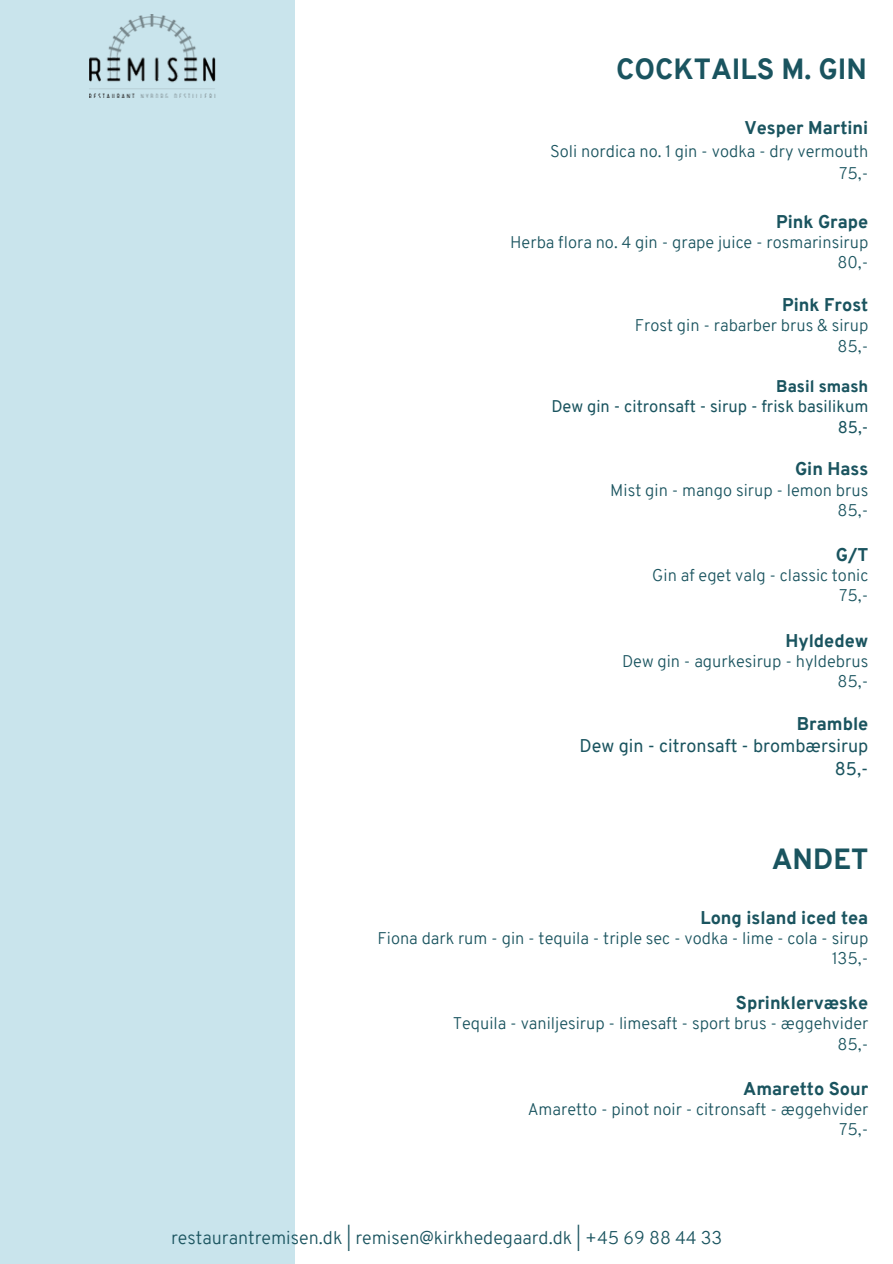
<style>
.page{position:relative;width:893px;height:1264px;background:#fff}
.page>*{position:absolute;margin:0;border:0;box-sizing:border-box;transform-origin:0 0}
.t1{font:800 28.5px "Overpass";color:#1a545f}
.t2{font:800 18px "Overpass";color:#1a545f}
.t3{font:300 18px "Overpass";color:#1a545f}
.t4{font:18px "Overpass";color:#1a545f}
.t5{font:300 16.5px "Overpass";color:#1a545f}
.t6{font:16.5px "Overpass";color:#1a545f}
.t7{font:800 16.5px "Overpass";color:#1a545f}
</style>
<div class="page">
<div style="left:0;top:0;width:295px;height:1263px;background:#c9e4ec"></div>
<img style="left:89px;top:14px;width:126px;height:83px">
<p class="t1" style="left:616px;top:58px;width:252px">COCKTAILS M. GIN</p>
<p class="t2" style="left:744px;top:121px;width:125px">Vesper Martini</p>
<p class="t5" style="left:550px;top:144px;width:320px">Soli nordica no. 1 gin - vodka - dry vermouth</p>
<p class="t5" style="left:839px;top:167px;width:31px">75,-</p>
<p class="t2" style="left:776px;top:214px;width:94px">Pink Grape</p>
<p class="t5" style="left:510px;top:236px;width:359px">Herba flora no. 4 gin - grape juice - rosmarinsirup</p>
<p class="t5" style="left:837px;top:256px;width:32px">80,-</p>
<p class="t2" style="left:782px;top:297px;width:88px">Pink Frost</p>
<p class="t5" style="left:634px;top:319px;width:235px">Frost gin - rabarber brus &amp; sirup</p>
<p class="t5" style="left:837px;top:339px;width:32px">85,-</p>
<p class="t7" style="left:776px;top:380px;width:93px">Basil smash</p>
<p class="t6" style="left:551px;top:400px;width:318px">Dew gin - citronsaft - sirup - frisk basilikum</p>
<p class="t6" style="left:837px;top:420px;width:32px">85,-</p>
<p class="t2" style="left:795px;top:462px;width:75px">Gin Hass</p>
<p class="t5" style="left:610px;top:483px;width:259px">Mist gin - mango sirup - lemon brus</p>
<p class="t5" style="left:837px;top:503px;width:32px">85,-</p>
<p class="t2" style="left:835px;top:547px;width:34px">G/T</p>
<p class="t5" style="left:652px;top:569px;width:217px">Gin af eget valg - classic tonic</p>
<p class="t5" style="left:839px;top:589px;width:31px">75,-</p>
<p class="t2" style="left:785px;top:633px;width:84px">Hyldedew</p>
<p class="t5" style="left:622px;top:654px;width:248px">Dew gin - agurkesirup - hyldebrus</p>
<p class="t5" style="left:837px;top:674px;width:32px">85,-</p>
<p class="t2" style="left:796px;top:716px;width:73px">Bramble</p>
<p class="t4" style="left:579px;top:738px;width:290px">Dew gin - citronsaft - brombærsirup</p>
<p class="t4" style="left:834px;top:761px;width:35px">85,-</p>
<p class="t1" style="left:771px;top:847px;width:98px">ANDET</p>
<p class="t2" style="left:700px;top:910px;width:169px">Long island iced tea</p>
<p class="t5" style="left:377px;top:931px;width:492px">Fiona dark rum - gin - tequila - triple sec - vodka - lime - cola - sirup</p>
<p class="t5" style="left:831px;top:951px;width:38px">135,-</p>
<p class="t2" style="left:735px;top:995px;width:134px">Sprinklervæske</p>
<p class="t5" style="left:452px;top:1017px;width:417px">Tequila - vaniljesirup - limesaft - sport brus - æggehvider</p>
<p class="t5" style="left:837px;top:1037px;width:32px">85,-</p>
<p class="t2" style="left:743px;top:1081px;width:127px">Amaretto Sour</p>
<p class="t5" style="left:527px;top:1102px;width:342px">Amaretto - pinot noir - citronsaft - æggehvider</p>
<p class="t5" style="left:839px;top:1122px;width:31px">75,-</p>
<p class="t3" style="left:171px;top:1229px;width:553px">restaurantremisen.dk | remisen@kirkhedegaard.dk | +45 69 88 44 33</p>
</div>
